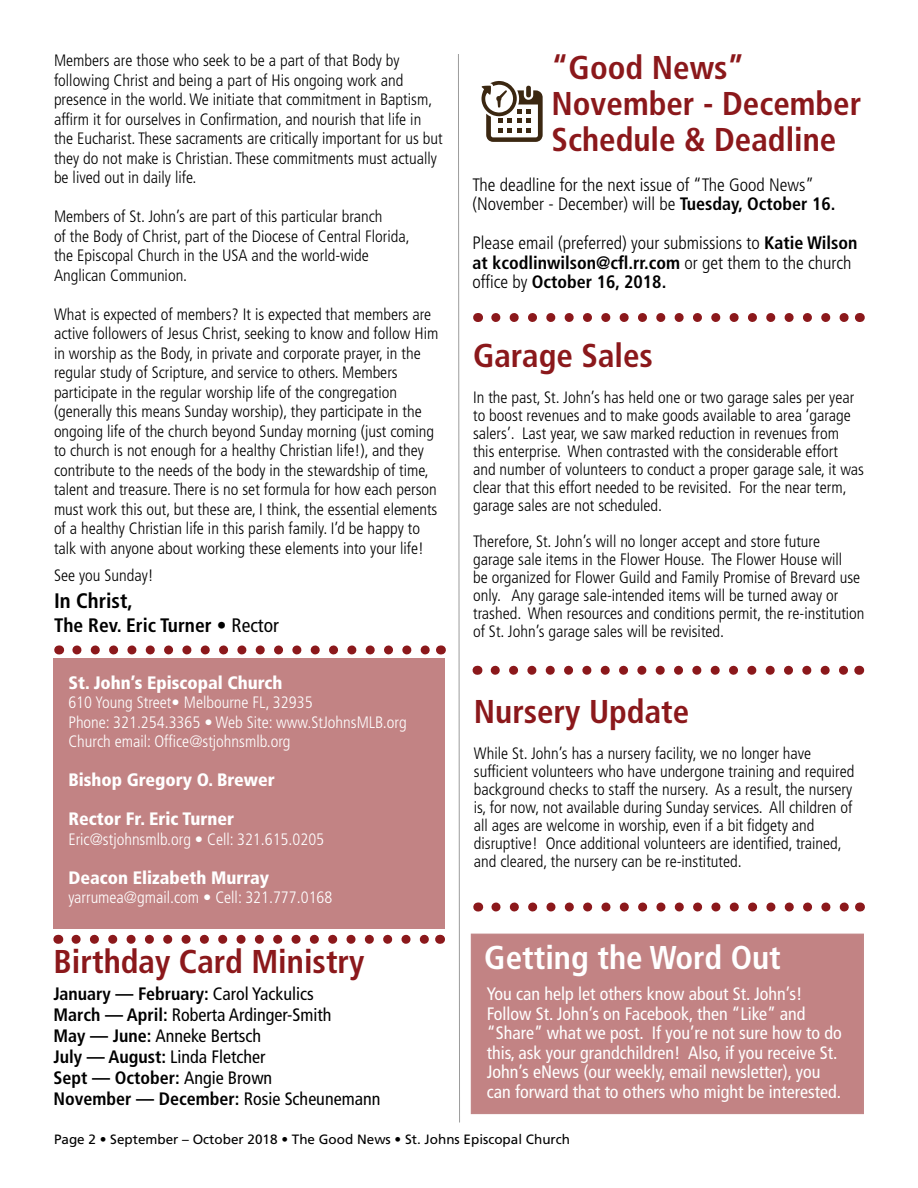
<style>
.page{position:relative;width:918px;height:1188px;background:#fff}
.page>*{position:absolute;margin:0;border:0;box-sizing:border-box;transform-origin:0 0}
.t1{font:700 condensed 33px/36px "Frutiger LT Std";color:#8b181b}
.t2{font:700 condensed 33px "Frutiger LT Std";color:#fff}
.t3{font:700 condensed 21px "Frutiger LT Std";color:#000}
.t4{font:700 condensed 19.5px "Frutiger LT Std";color:#000}
.t5{font:condensed 18px/19.5px "Frutiger LT Std";color:#fff}
.t6{font:300 condensed 18px/19.5px "Frutiger LT Std";color:#000}
.t7{font:condensed 18px/21px "Frutiger LT Std";color:#000}
.t8{font:900 condensed 18px/39px "Frutiger LT Std";color:#fff}
.t9{font:300 condensed 16.5px/19.5px "Frutiger LT Std";color:#000}
.t10{font:300 condensed 16.5px/19.5px "Frutiger LT Std";color:#fff}
.t11{font:13.5px "Frutiger LT Std";color:#000}
.s1{font-weight:400}
.s2{font-weight:700}
</style>
<div class="page">
<svg style="left:458px;top:54px;width:2px;height:1069px"></svg>
<div style="left:53px;top:658px;width:392px;height:271px;background:#c28384"></div>
<svg style="left:77px;top:645px;width:353px;height:9px"></svg>
<svg style="left:482px;top:81px;width:61px;height:61px"></svg>
<svg style="left:76px;top:935px;width:353px;height:9px"></svg>
<svg style="left:496px;top:313px;width:353px;height:9px"></svg>
<div style="left:471px;top:934px;width:393px;height:180px;background:#c28384"></div>
<svg style="left:495px;top:666px;width:353px;height:9px"></svg>
<svg style="left:496px;top:903px;width:353px;height:9px"></svg>
<p class="t9" style="left:54px;top:51px;width:390px">Members are those who seek to be a part of that Body by following Christ and being a part of His ongoing work and presence in the world. We initiate that commitment in Baptism, affirm it for ourselves in Confirmation, and nourish that life in the Eucharist. These sacraments are critically important for us but they do not make is Christian. These commitments must actually be lived out in daily life.</p>
<p class="t9" style="left:54px;top:207px;width:357px">Members of St. John’s are part of this particular branch<br>of the Body of Christ, part of the Diocese of Central Florida, the Episcopal Church in the USA and the world-wide Anglican Communion.</p>
<p class="t9" style="left:54px;top:305px;width:386px">What is expected of members? It is expected that members are active followers of Jesus Christ, seeking to know and follow Him in worship as the Body, in private and corporate prayer, in the regular study of Scripture, and service to others. Members participate in the regular worship life of the congregation (generally this means Sunday worship), they participate in the ongoing life of the church beyond Sunday morning (just coming to church is not enough for a healthy Christian life!), and they contribute to the needs of the body in the stewardship of time, talent and treasure. There is no set formula for how each person must work this out, but these are, I think, the essential elements of a healthy Christian life in this parish family. I’d be happy to talk with anyone about working these elements into your life!</p>
<p class="t9" style="left:54px;top:566px;width:101px">See you Sunday!</p>
<p class="t3" style="left:54px;top:588px;width:81px">In Christ,</p>
<p class="t4" style="left:54px;top:614px;width:226px">The Rev. Eric Turner • <span class="s1">Rector</span></p>
<p class="t8" style="left:68px;top:663px;width:216px">St. John’s Episcopal Church</p>
<p class="t10" style="left:68px;top:693px;width:340px">610 Young Street• Melbourne FL, 32935<br>Phone: 321.254.3365 • Web Site: www.StJohnsMLB.org<br>Church email: Office@stjohnsmlb.org</p>
<p class="t8" style="left:68px;top:760px;width:208px">Bishop Gregory O. Brewer<br>Rector Fr. Eric Turner</p>
<p class="t10" style="left:68px;top:830px;width:257px">Eric@stjohnsmlb.org • Cell: 321.615.0205</p>
<p class="t8" style="left:68px;top:858px;width:202px">Deacon Elizabeth Murray</p>
<p class="t10" style="left:68px;top:888px;width:266px">yarrumea@gmail.com • Cell: 321.777.0168</p>
<h1 class="t1" style="left:552px;top:49px;width:311px">“Good News”<br>November - December<br>Schedule &amp; Deadline</h1>
<p class="t6" style="left:472px;top:175px;width:365px">The deadline for the next issue of “The Good News” (November - December) will be <span class="s2">Tuesday, October 16.</span></p>
<p class="t6" style="left:472px;top:233px;width:386px">Please email (preferred) your submissions to <span class="s2">Katie Wilson at kcodlinwilson@cfl.rr.com</span> or get them to the church office by <span class="s2">October 16, 2018.</span></p>
<h1 class="t1" style="left:473px;top:337px;width:181px">Garage Sales</h1>
<p class="t9" style="left:473px;top:388px;width:392px;line-height:18px">In the past, St. John’s has held one or two garage sales per year to boost revenues and to make goods available to area ‘garage salers’. Last year, we saw marked reduction in revenues from this enterprise. When contrasted with the considerable effort and number of volunteers to conduct a proper garage sale, it was clear that this effort needed to be revisited. For the near term, garage sales are not scheduled.</p>
<p class="t9" style="left:473px;top:532px;width:393px;line-height:18px">Therefore, St. John’s will no longer accept and store future garage sale items in the Flower House. The Flower House will<br>be organized for Flower Guild and Family Promise of Brevard use only. Any garage sale-intended items will be turned away or trashed. When resources and conditions permit, the re-institution of St. John’s garage sales will be revisited.</p>
<h1 class="t1" style="left:474px;top:693px;width:217px">Nursery Update</h1>
<p class="t9" style="left:474px;top:745px;width:382px;line-height:18px">While St. John’s has a nursery facility, we no longer have sufficient volunteers who have undergone training and required background checks to staff the nursery. As a result, the nursery is, for now, not available during Sunday services. All children of all ages are welcome in worship, even if a bit fidgety and disruptive! Once additional volunteers are identified, trained, and cleared, the nursery can be re-instituted.</p>
<h1 class="t2" style="left:484px;top:938px;width:298px">Getting the Word Out</h1>
<h1 class="t1" style="left:54px;top:944px;width:312px">Birthday Card Ministry</h1>
<p class="t7" style="left:54px;top:984px;width:328px"><span class="s2">January — February:</span> Carol Yackulics<br><span class="s2">March — April:</span> Roberta Ardinger-Smith<br><span class="s2">May — June:</span> Anneke Bertsch<br><span class="s2">July — August:</span> Linda Fletcher<br><span class="s2">Sept — October:</span> Angie Brown<br><span class="s2">November — December:</span> Rosie Scheunemann</p>
<p class="t5" style="left:487px;top:984px;width:357px">You can help let others know about St. John’s!<br>Follow St. John’s on Facebook, then “Like” and “Share” what we post. If you’re not sure how to do this, ask your grandchildren! Also, if you receive St.<br>John’s eNews (our weekly, email newsletter), you can forward that to others who might be interested.</p>
<p class="t11" style="left:54px;top:1132px;width:518px">Page 2 • September – October 2018 • The Good News • St. Johns Episcopal Church</p>
</div>
